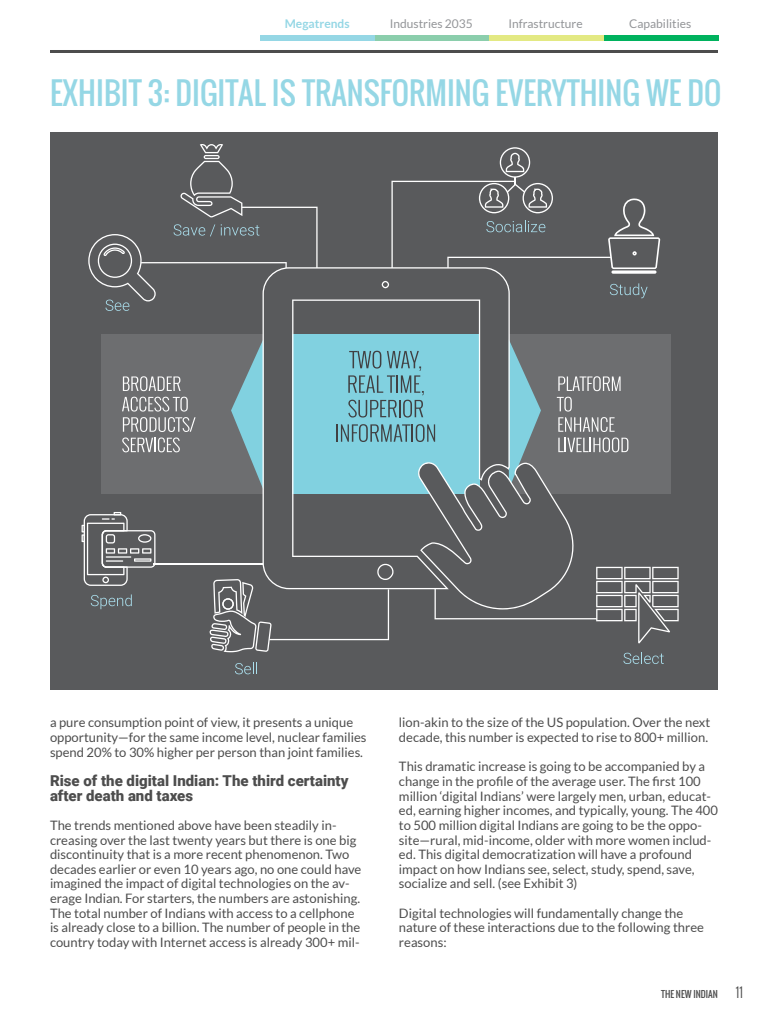
<style>
.page{position:relative;width:768px;height:1024px;background:#fff}
.page>*{position:absolute;margin:0;border:0;box-sizing:border-box;transform-origin:0 0}
.t1{font:30px "Oswald";color:#95d7e5}
.t2{font:900 15px/14.6px "Roboto";color:#4d4d4d}
.t3{font:300 14px "Oswald";color:#4d4d4d}
.t4{font:13px/14.6px "Lato";color:#4d4d4d}
.t5{font:12px "Lato";color:#939598}
.t6{font:700 12px "Lato";color:#95d7e5}
.t7{font:9px "Oswald";color:#4d4d4d}
</style>
<div class="page">
<div style="left:604px;top:35px;width:114px;height:5px;background:#00b25e"></div>
<div style="left:489px;top:35px;width:115px;height:5px;background:#e3e983"></div>
<div style="left:375px;top:35px;width:114px;height:5px;background:#8bceac"></div>
<div style="left:260px;top:35px;width:115px;height:5px;background:#95d7e5"></div>
<hr style="left:50px;top:50px;width:668px;height:3px;background:#4d4d4d">
<div style="left:50px;top:133px;width:668px;height:557px;background:#595a5c"></div>
<div style="left:509px;top:335px;width:161px;height:159px;background:#6d6e70"></div>
<div style="left:102px;top:335px;width:161px;height:159px;background:#6d6e70"></div>
<svg style="left:123px;top:376px;width:58px;height:15px"></svg>
<svg style="left:122px;top:397px;width:74px;height:55px"></svg>
<hr style="left:154px;top:564px;width:109px;height:1px;background:#fff">
<svg style="left:263px;top:267px;width:247px;height:72px"></svg>
<svg style="left:391px;top:147px;width:269px;height:127px"></svg>
<svg style="left:610px;top:283px;width:38px;height:15px"></svg>
<svg style="left:88px;top:144px;width:230px;height:167px"></svg>
<svg style="left:91px;top:594px;width:41px;height:15px"></svg>
<svg style="left:82px;top:512px;width:73px;height:74px"></svg>
<svg style="left:210px;top:339px;width:469px;height:335px"></svg>
<p class="t6" style="left:285px;top:17px;width:66px">Megatrends</p>
<p class="t5" style="left:390px;top:17px;width:84px">Industries 2035</p>
<p class="t5" style="left:508px;top:17px;width:76px">Infrastructure</p>
<p class="t5" style="left:629px;top:17px;width:63px">Capabilities</p>
<h1 class="t1" style="left:50px;top:71px;width:673px">EXHIBIT 3: DIGITAL IS TRANSFORMING EVERYTHING WE DO</h1>
<p class="t4" style="left:50px;top:715px;width:318px">a pure consumption point of view, it presents a unique opportunity—for the same income level, nuclear families spend 20% to 30% higher per person than joint families.</p>
<p class="t2" style="left:50px;top:773px;width:300px">Rise of the digital Indian: The third certainty after death and taxes</p>
<p class="t4" style="left:50px;top:818px;width:313px">The trends mentioned above have been steadily in&shy;creasing over the last twenty years but there is one big discontinuity that is a more recent phenomenon. Two decades earlier or even 10 years ago, no one could have imagined the impact of digital technologies on the av&shy;erage Indian. For starters, the numbers are astonishing.<br>The total number of Indians with access to a cellphone is already close to a billion. The number of people in the country today with Internet access is already 300+ mil-</p>
<p class="t4" style="left:399px;top:715px;width:313px">lion-akin to the size of the US population. Over the next decade, this number is expected to rise to 800+ million.</p>
<p class="t4" style="left:399px;top:759px;width:321px">This dramatic increase is going to be accompanied by a change in the profile of the average user. The first 100 million ‘digital Indians’ were largely men, urban, educat&shy;ed, earning higher incomes, and typically, young. The 400 to 500 million digital Indians are going to be the oppo&shy;site—rural, mid-income, older with more women includ&shy;ed. This digital democratization will have a profound impact on how Indians see, select, study, spend, save, socialize and sell. (see Exhibit 3)</p>
<p class="t4" style="left:399px;top:906px;width:306px">Digital technologies will fundamentally change the nature of these interactions due to the following three reasons:</p>
<p class="t7" style="left:661px;top:987px;width:58px">THE NEW INDIAN</p>
<p class="t3" style="left:736px;top:982px;width:9px">11</p>
</div>
